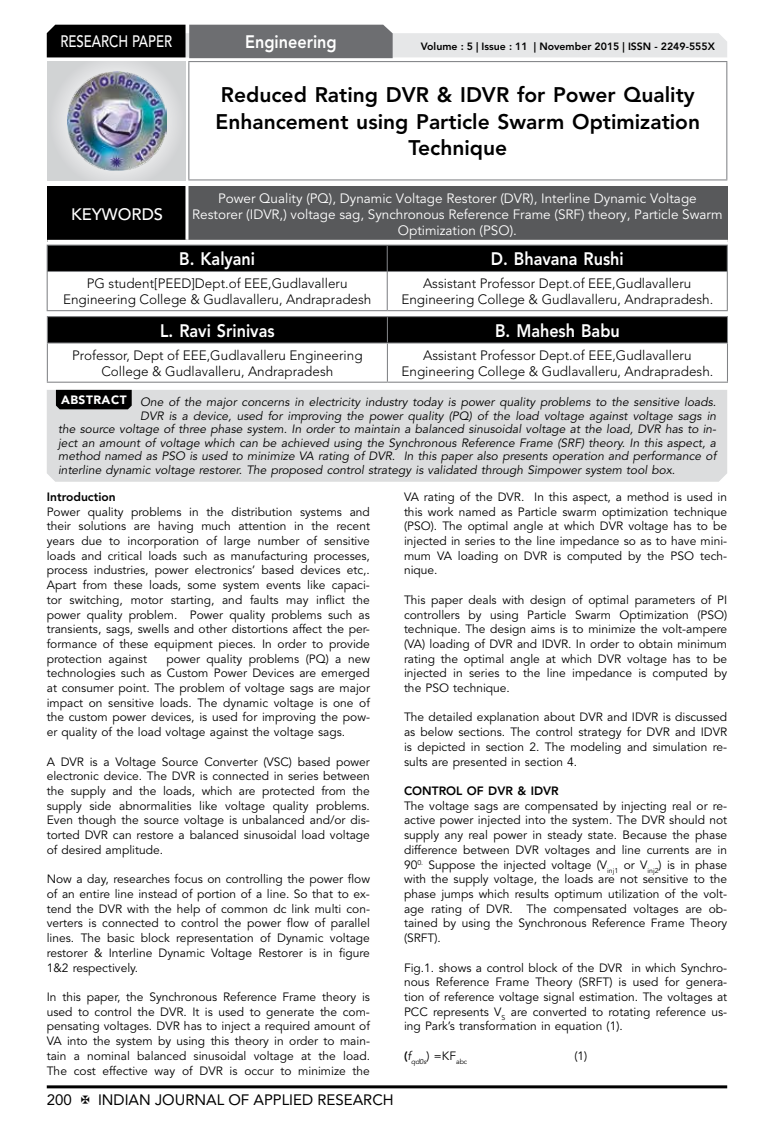
<style>
.page{position:relative;width:774px;height:1136px;background:#fff}
.page>*{position:absolute;margin:0;border:0;box-sizing:border-box;transform-origin:0 0}
.t1{font:800 21px/26.2px "Avenir LT Std";color:#000;text-align:center}
.t2{font:800 18px "Avenir LT Std";color:#fff;scale:.9 1}
.t3{font:500 16.5px "Avenir LT Std";color:#fff;scale:.8 1}
.t4{font:500 16.5px "Avenir LT Std";color:#fff}
.t5{font:15px "Avenir LT Std";color:#000}
.t6{font:300 13.5px/16.2px "Avenir LT Std";color:#000;text-align:center}
.t7{font:13.5px/16.2px "Avenir LT Std";color:#fff;text-align:center}
.t8{font:12px/14.7px "Avenir LT Std";color:#000;text-align:justify}
.t9{font:italic 12px "Avenir LT Std";color:#000}
.t10{font:800 12px "Avenir LT Std";color:#000}
.t11{font:800 10.5px "Avenir LT Std";color:#000}
.t12{font:italic 7.05px "Avenir LT Std";color:#000}
.s1{font-style:normal}
</style>
<div class="page">
<hr style="left:47px;top:1085px;width:680px;height:3px;background:#000">
<div style="left:48px;top:62px;width:137px;height:118px;background:linear-gradient(to right,#d9dadb,#d9dadb)"></div>
<img style="left:68px;top:71px;width:99px;height:100px">
<svg style="left:47px;top:25px;width:680px;height:33px;background:#979899"></svg>
<hr style="left:188px;top:61px;width:539px;height:1px;background:#808285">
<hr style="left:188px;top:62px;width:1px;height:117px;background:#808285">
<hr style="left:726px;top:62px;width:1px;height:117px;background:#808285">
<hr style="left:188px;top:179px;width:539px;height:1px;background:#808285">
<hr style="left:47px;top:244px;width:340px;height:1px;background:#808285">
<hr style="left:387px;top:244px;width:341px;height:1px;background:#808285">
<div style="left:47px;top:245px;width:681px;height:26px;background:#000"></div>
<hr style="left:47px;top:271px;width:340px;height:1px;background:#808285">
<hr style="left:47px;top:272px;width:1px;height:38px;background:#808285">
<hr style="left:387px;top:271px;width:341px;height:1px;background:#808285">
<hr style="left:387px;top:272px;width:1px;height:38px;background:#808285">
<hr style="left:727px;top:272px;width:1px;height:38px;background:#808285">
<hr style="left:47px;top:310px;width:340px;height:1px;background:#808285">
<hr style="left:387px;top:310px;width:341px;height:1px;background:#808285">
<svg style="left:47px;top:316px;width:681px;height:26px;background:#060606"></svg>
<hr style="left:47px;top:342px;width:340px;height:1px;background:#808285">
<hr style="left:47px;top:343px;width:1px;height:38px;background:#808285">
<hr style="left:387px;top:342px;width:341px;height:1px;background:#808285">
<hr style="left:387px;top:343px;width:1px;height:38px;background:#808285">
<hr style="left:727px;top:343px;width:1px;height:38px;background:#808285">
<hr style="left:47px;top:381px;width:340px;height:1px;background:#808285">
<hr style="left:387px;top:381px;width:341px;height:1px;background:#808285">
<div style="left:47px;top:186px;width:140px;height:55px;background:#000"></div>
<div style="left:187px;top:186px;width:541px;height:55px;background:#58595b"></div>
<hr style="left:185px;top:186px;width:3px;height:54px;background:#fff">
<hr style="left:47px;top:240px;width:140px;height:3px;background:#fff">
<hr style="left:187px;top:240px;width:541px;height:3px;background:#fff">
<div style="left:47px;top:390px;width:680px;height:91px;background:#dcddde"></div>
<svg style="left:56px;top:390px;width:76px;height:19px"></svg>
<h3 class="t3" style="left:60px;top:32px;width:139px">RESEARCH PAPER</h3>
<h3 class="t4" style="left:71px;top:204px;width:94px">KEYWORDS</h3>
<h2 class="t2" style="left:245px;top:31px;width:103px">Engineering</h2>
<p class="t11" style="left:421px;top:41px;width:296px">Volume : 5 | Issue : 11 | November 2015 | ISSN - 2249-555X</p>
<h1 class="t1" style="left:215px;top:82px;width:486px">Reduced Rating DVR &amp; IDVR for Power Quality<br>Enhancement using Particle Swarm Optimization<br>Technique</h1>
<p class="t7" style="left:192px;top:190px;width:532px">Power Quality (PQ), Dynamic Voltage Restorer (DVR), Interline Dynamic Voltage<br>Restorer (IDVR,) voltage sag, Synchronous Reference Frame (SRF) theory, Particle Swarm<br>Optimization (PSO).</p>
<h2 class="t2" style="left:179px;top:248px;width:86px">B. Kalyani</h2>
<h2 class="t2" style="left:491px;top:248px;width:149px">D. Bhavana Rushi</h2>
<p class="t6" style="left:63px;top:275px;width:310px">PG student[PEED]Dept.of EEE,Gudlavalleru<br>Engineering College &amp; Gudlavalleru, Andrapradesh</p>
<p class="t6" style="left:401px;top:275px;width:313px">Assistant Professor Dept.of EEE,Gudlavalleru<br>Engineering College &amp; Gudlavalleru, Andrapradesh.</p>
<h2 class="t2" style="left:160px;top:320px;width:129px">L. Ravi Srinivas</h2>
<h2 class="t2" style="left:495px;top:320px;width:140px">B. Mahesh Babu</h2>
<p class="t6" style="left:72px;top:347px;width:292px">Professor, Dept of EEE,Gudlavalleru Engineering<br>College &amp; Gudlavalleru, Andrapradesh</p>
<p class="t6" style="left:401px;top:347px;width:313px">Assistant Professor Dept.of EEE,Gudlavalleru<br>Engineering College &amp; Gudlavalleru, Andrapradesh.</p>
<p class="t9" style="left:61px;top:395px;width:657px"><sup>ABSTRACT</sup> One of the major concerns in electricity industry today is power quality problems to the sensitive loads.</p>
<p class="t9" style="left:140px;top:408px;width:577px">DVR is a device, used for improving the power quality (PQ) of the load voltage against voltage sags in</p>
<p class="t9" style="left:58px;top:422px;width:660px">the source voltage of three phase system. In order to maintain a balanced sinusoidal voltage at the load, DVR has to in-</p>
<p class="t9" style="left:58px;top:435px;width:659px">ject an amount of voltage which can be achieved using the Synchronous Reference Frame (SRF) theory. In this aspect, a</p>
<p class="t9" style="left:58px;top:449px;width:660px">method named as PSO is used to minimize VA rating of DVR. In this paper also presents operation and performance of</p>
<p class="t9" style="left:58px;top:462px;width:618px">interline dynamic voltage restorer. The proposed control strategy is validated through Simpower system tool box.</p>
<p class="t10" style="left:47px;top:489px;width:70px">Introduction</p>
<p class="t8" style="left:47px;top:504px;width:325px">Power quality problems in the distribution systems and their solutions are having much attention in the recent years due to incorporation of large number of sensitive loads and critical loads such as manufacturing processes, process industries, power electronics’ based devices etc,.<br>Apart from these loads, some system events like capaci&shy;tor switching, motor starting, and faults may inflict the power quality problem. Power quality problems such as transients, sags, swells and other distortions affect the per&shy;formance of these equipment pieces. In order to provide protection against</p>
<p class="t8" style="left:404px;top:489px;width:325px">VA rating of the DVR. In this aspect, a method is used in this work named as Particle swarm optimization technique (PSO). The optimal angle at which DVR voltage has to be injected in series to the line impedance so as to have mini&shy;mum VA loading on DVR is computed by the PSO tech&shy;nique.</p>
<p class="t8" style="left:404px;top:592px;width:325px">This paper deals with design of optimal parameters of PI controllers by using Particle Swarm Optimization (PSO) technique. The design aims is to minimize the volt-ampere (VA) loading of DVR and IDVR. In order to obtain minimum rating the optimal angle at which DVR voltage has to be injected in series to the line impedance is computed by the PSO technique.</p>
<p class="t8" style="left:404px;top:710px;width:325px">The detailed explanation about DVR and IDVR is discussed as below sections. The control strategy for DVR and IDVR is depicted in section 2. The modeling and simulation re&shy;sults are presented in section 4.</p>
<p class="t10" style="left:404px;top:783px;width:156px">CONTROL OF DVR &amp; IDVR</p>
<p class="t8" style="left:404px;top:798px;width:325px">The voltage sags are compensated by injecting real or re&shy;active power injected into the system. The DVR should not supply any real power in steady state. Because the phase difference between DVR voltages and line currents are in 90<sup>0.</sup> Suppose the injected voltage (V<sub>inj1</sub> or V<sub>inj2</sub>) is in phase with the supply voltage, the loads are not sensitive to the phase jumps which results optimum utilization of the volt&shy;age rating of DVR. The compensated voltages are ob&shy;tained by using the Synchronous Reference Frame Theory (SRFT).</p>
<p class="t8" style="left:404px;top:960px;width:325px">Fig.1. shows a control block of the DVR in which Synchro&shy;nous Reference Frame Theory (SRFT) is used for genera&shy;tion of reference voltage signal estimation. The voltages at PCC represents V<sub>S</sub> are converted to rotating reference us&shy;ing Park’s transformation in equation (1).</p>
<p class="t12" style="left:404px;top:1057px;width:65px"><sup>(</sup><sup>f</sup>qd0s<sup>)</sup> <sup>=KF</sup><span class="s1">abc</span></p>
<p class="t8" style="left:574px;top:1048px;width:14px">(1)</p>
<p class="t8" style="left:47px;top:651px;width:325px;text-indent:120px">power quality problems (PQ) a new technologies such as Custom Power Devices are emerged at consumer point. The problem of voltage sags are major impact on sensitive loads. The dynamic voltage is one of the custom power devices, is used for improving the pow&shy;er quality of the load voltage against the voltage sags.</p>
<p class="t8" style="left:47px;top:754px;width:325px">A DVR is a Voltage Source Converter (VSC) based power electronic device. The DVR is connected in series between the supply and the loads, which are protected from the supply side abnormalities like voltage quality problems.<br>Even though the source voltage is unbalanced and/or dis&shy;torted DVR can restore a balanced sinusoidal load voltage of desired amplitude.</p>
<p class="t8" style="left:47px;top:872px;width:325px">Now a day, researches focus on controlling the power flow of an entire line instead of portion of a line. So that to ex&shy;tend the DVR with the help of common dc link multi con&shy;verters is connected to control the power flow of parallel lines. The basic block representation of Dynamic voltage restorer &amp; Interline Dynamic Voltage Restorer is in figure 1&amp;2 respectively.</p>
<p class="t8" style="left:47px;top:989px;width:325px">In this paper, the Synchronous Reference Frame theory is used to control the DVR. It is used to generate the com&shy;pensating voltages. DVR has to inject a required amount of VA into the system by using this theory in order to main&shy;tain a nominal balanced sinusoidal voltage at the load.<br>The cost effective way of DVR is occur to minimize the</p>
<p class="t5" style="left:47px;top:1090px;width:27px">200</p>
<p class="t5" style="left:98px;top:1090px;width:297px">INDIAN JOURNAL OF APPLIED RESEARCH</p>
</div>
